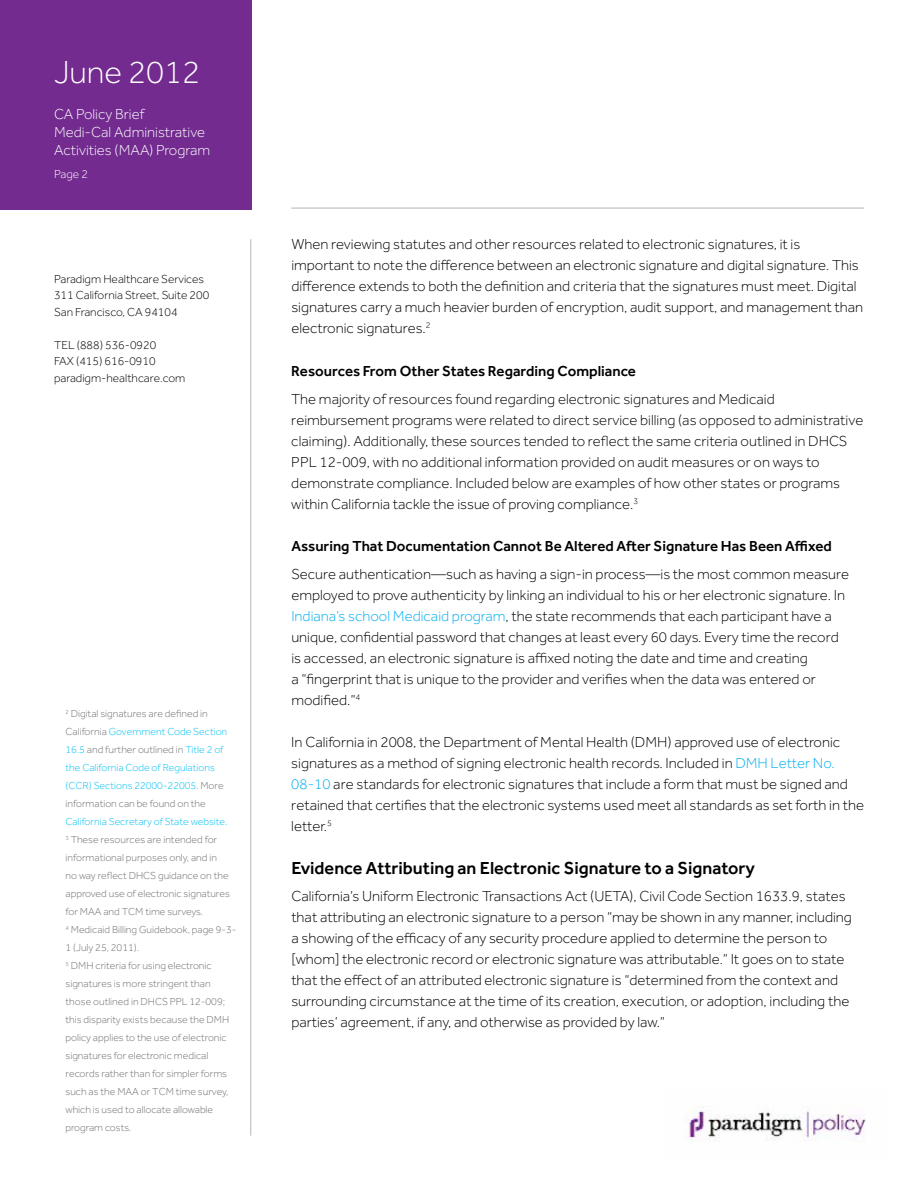
<style>
.page{position:relative;width:918px;height:1188px;background:#fff}
.page>*{position:absolute;margin:0;border:0;box-sizing:border-box;transform-origin:0 0}
.t1{font:300 33px "Effra";color:#fff}
.t2{font:500 18px "Effra";color:#000}
.t3{font:300 15px/21px "Effra";color:#000}
.t4{font:500 15px "Effra";color:#000}
.t5{font:300 15px/18px "Effra";color:#fff}
.t6{font:300 12px/16.5px "Effra";color:#000}
.t7{font:300 12px "Effra";color:#fff}
.t8{font:300 10.5px/18px "Effra";color:#6d6e71}
.s1{color:#00c0f3}
.s2{color:#00aeef}
</style>
<div class="page">
<img style="left:684px;top:1106px;width:182px;height:36px">
<div style="left:0;top:0;width:251px;height:210px;background:#732b90"></div>
<hr style="left:291px;top:207px;width:573px;height:2px;background:#cdcdcc">
<hr style="left:250px;top:239px;width:1px;height:897px;background:#cdcdcc">
<h1 class="t1" style="left:54px;top:54px;width:148px">June 2012</h1>
<p class="t5" style="left:54px;top:105px;width:158px">CA Policy Brief<br>Medi-Cal Administrative<br>Activities (MAA) Program</p>
<p class="t7" style="left:54px;top:167px;width:35px">Page 2</p>
<p class="t6" style="left:54px;top:271px;width:157px">Paradigm Healthcare Services<br>311 California Street, Suite 200<br>San Francisco, CA 94104</p>
<p class="t6" style="left:54px;top:337px;width:133px">TEL (888) 536-0920<br>FAX (415) 616-0910 paradigm-healthcare.com</p>
<p class="t8" style="left:66px;top:704px;width:163px"><sup>2</sup> Digital signatures are defined in California <span class="s1">Government Code Section 16.5</span> and further outlined in <span class="s1">Title 2 of the California Code of Regulations (CCR) Sections 22000-22005</span>. More information can be found on the</p>
<p class="t8" style="left:66px;top:812px;width:172px"><span class="s1">California Secretary of State website.<br></span><sup>3</sup> These resources are intended for informational purposes only, and in<br>no way reflect DHCS guidance on the approved use of electronic signatures for MAA and TCM time surveys.<br><sup>4</sup> Medicaid Billing Guidebook, page 9-3- 1 (July 25, 2011).<br><sup>5</sup> DMH criteria for using electronic signatures is more stringent than those outlined in DHCS PPL 12-009; this disparity exists because the DMH policy applies to the use of electronic signatures for electronic medical records rather than for simpler forms such as the MAA or TCM time survey, which is used to allocate allowable program costs.</p>
<p class="t3" style="left:291px;top:234px;width:573px">When reviewing statutes and other resources related to electronic signatures, it is important to note the difference between an electronic signature and digital signature. This difference extends to both the definition and criteria that the signatures must meet. Digital signatures carry a much heavier burden of encryption, audit support, and management than electronic signatures.<sup>2</sup></p>
<p class="t4" style="left:291px;top:362px;width:346px">Resources From Other States Regarding Compliance</p>
<p class="t3" style="left:291px;top:388px;width:574px">The majority of resources found regarding electronic signatures and Medicaid reimbursement programs were related to direct service billing (as opposed to administrative claiming). Additionally, these sources tended to reflect the same criteria outlined in DHCS PPL 12-009, with no additional information provided on audit measures or on ways to demonstrate compliance. Included below are examples of how other states or programs within California tackle the issue of proving compliance.<sup>3</sup></p>
<p class="t4" style="left:291px;top:537px;width:542px">Assuring That Documentation Cannot Be Altered After Signature Has Been Affixed</p>
<p class="t3" style="left:291px;top:563px;width:559px">Secure authentication—such as having a sign-in process—is the most common measure employed to prove authenticity by linking an individual to his or her electronic signature. In <span class="s2">Indiana’s school Medicaid program</span>, the state recommends that each participant have a unique, confidential password that changes at least every 60 days. Every time the record is accessed, an electronic signature is affixed noting the date and time and creating<br>a “fingerprint that is unique to the provider and verifies when the data was entered or modified.”<sup>4</sup></p>
<p class="t3" style="left:291px;top:731px;width:574px">In California in 2008, the Department of Mental Health (DMH) approved use of electronic signatures as a method of signing electronic health records. Included in <span class="s2">DMH Letter No.<br>08-10</span> are standards for electronic signatures that include a form that must be signed and retained that certifies that the electronic systems used meet all standards as set forth in the letter.<sup>5</sup></p>
<p class="t2" style="left:291px;top:857px;width:465px">Evidence Attributing an Electronic Signature to a Signatory</p>
<p class="t3" style="left:291px;top:886px;width:562px">California’s Uniform Electronic Transactions Act (UETA), Civil Code Section 1633.9, states that attributing an electronic signature to a person “may be shown in any manner, including a showing of the efficacy of any security procedure applied to determine the person to [whom] the electronic record or electronic signature was attributable.” It goes on to state that the effect of an attributed electronic signature is “determined from the context and surrounding circumstance at the time of its creation, execution, or adoption, including the parties’ agreement, if any, and otherwise as provided by law.”</p>
</div>
